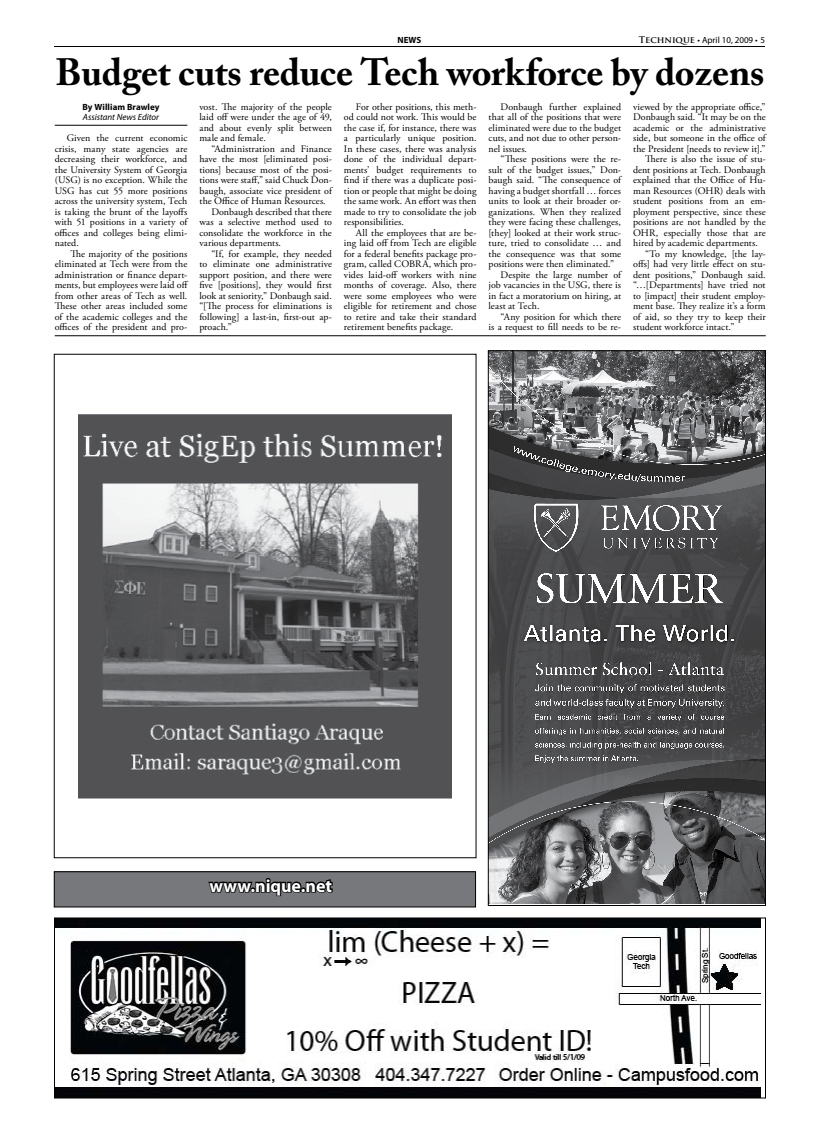
<style>
.page{position:relative;width:819px;height:1134px;background:#fff}
.page>*{position:absolute;margin:0;border:0;box-sizing:border-box;transform-origin:0 0}
.t1{font:700 37.8px "Adobe Caslon Pro";letter-spacing:-.01em;color:#000}
.t2{font:700 18px "Myriad Pro";letter-spacing:-.005em;color:#fff}
.t3{font:10px "Adobe Garamond Pro";letter-spacing:.005em;color:#000}
.t4{font:italic 9px/10.5px "Myriad Pro";color:#000}
.t5{font:9px "Myriad Pro";color:#000}
.t6{font:700 9px "Myriad Pro";color:#000}
.s1{font-family:"Trajan Pro";font-weight:700}
.s2{font-weight:700;font-style:normal}
</style>
<div class="page">
<hr style="left:54px;top:46px;width:711px;height:1px;background:#000">
<hr style="left:55px;top:336px;width:711px;height:1px;background:#000">
<img style="left:56px;top:920px;width:704px;height:176px">
<div style="left:54px;top:918px;width:712px;height:180px;border:1px solid #000"></div>
<img style="left:490px;top:352px;width:274px;height:552px">
<div style="left:488px;top:350px;width:278px;height:556px;border:1px solid #000"></div>
<img style="left:79px;top:414px;width:373px;height:385px">
<div style="left:54px;top:872px;width:422px;height:35px;background:#77787b"></div>
<svg style="left:207px;top:858px;width:127px;height:84px"></svg>
<hr style="left:55px;top:125px;width:132px;height:1px;background:#000">
<p class="t6" style="left:398px;top:34px;width:25px">NEWS</p>
<p class="t5" style="left:639px;top:34px;width:128px"><span class="s1">Technique</span> • April 10, 2009 • 5</p>
<p class="t1" style="left:56px;top:50px;width:710px">Budget cuts reduce Tech workforce by dozens</p>
<p class="t4" style="left:82px;top:101px;width:79px"><span class="s2">By William Brawley<br></span>Assistant News Editor</p>
<p class="t3" style="left:67px;top:132px;width:122px">Given the current economic</p>
<p class="t3" style="left:55px;top:142px;width:134px">crisis, many state agencies are</p>
<p class="t3" style="left:55px;top:153px;width:134px">decreasing their workforce, and</p>
<p class="t3" style="left:55px;top:163px;width:134px">the University System of Georgia</p>
<p class="t3" style="left:55px;top:174px;width:134px">(USG) is no exception. While the</p>
<p class="t3" style="left:55px;top:184px;width:134px">USG has cut 55 more positions</p>
<p class="t3" style="left:55px;top:195px;width:134px">across the university system, Tech</p>
<p class="t3" style="left:55px;top:205px;width:134px">is taking the brunt of the layoffs</p>
<p class="t3" style="left:55px;top:216px;width:134px">with 51 positions in a variety of</p>
<p class="t3" style="left:55px;top:226px;width:134px">offices and colleges being elimi-</p>
<p class="t3" style="left:55px;top:237px;width:26px">nated.</p>
<p class="t3" style="left:70px;top:247px;width:118px">The majority of the positions</p>
<p class="t3" style="left:55px;top:258px;width:134px">eliminated at Tech were from the</p>
<p class="t3" style="left:55px;top:268px;width:134px">administration or finance depart-</p>
<p class="t3" style="left:55px;top:279px;width:135px">ments, but employees were laid off</p>
<p class="t3" style="left:55px;top:289px;width:134px">from other areas of Tech as well.</p>
<p class="t3" style="left:55px;top:300px;width:134px">These other areas included some</p>
<p class="t3" style="left:55px;top:310px;width:134px">of the academic colleges and the</p>
<p class="t3" style="left:55px;top:321px;width:134px">offices of the president and pro-</p>
<p class="t3" style="left:199px;top:100px;width:134px">vost. The majority of the people</p>
<p class="t3" style="left:199px;top:111px;width:134px">laid off were under the age of 49,</p>
<p class="t3" style="left:199px;top:121px;width:134px">and about evenly split between</p>
<p class="t3" style="left:199px;top:132px;width:68px">male and female.</p>
<p class="t3" style="left:211px;top:142px;width:122px">“Administration and Finance</p>
<p class="t3" style="left:199px;top:153px;width:134px">have the most [eliminated posi-</p>
<p class="t3" style="left:199px;top:163px;width:134px">tions] because most of the posi-</p>
<p class="t3" style="left:199px;top:174px;width:134px">tions were staff,” said Chuck Don-</p>
<p class="t3" style="left:199px;top:184px;width:134px">baugh, associate vice president of</p>
<p class="t3" style="left:199px;top:195px;width:128px">the Office of Human Resources.</p>
<p class="t3" style="left:211px;top:205px;width:122px">Donbaugh described that there</p>
<p class="t3" style="left:199px;top:216px;width:134px">was a selective method used to</p>
<p class="t3" style="left:199px;top:226px;width:134px">consolidate the workforce in the</p>
<p class="t3" style="left:199px;top:237px;width:83px">various departments.</p>
<p class="t3" style="left:211px;top:247px;width:122px">“If, for example, they needed</p>
<p class="t3" style="left:199px;top:258px;width:134px">to eliminate one administrative</p>
<p class="t3" style="left:199px;top:268px;width:134px">support position, and there were</p>
<p class="t3" style="left:199px;top:279px;width:134px">five [positions], they would first</p>
<p class="t3" style="left:199px;top:289px;width:134px">look at seniority,” Donbaugh said.</p>
<p class="t3" style="left:199px;top:300px;width:134px">“[The process for eliminations is</p>
<p class="t3" style="left:199px;top:310px;width:134px">following] a last-in, first-out ap-</p>
<p class="t3" style="left:199px;top:321px;width:34px">proach.”</p>
<p class="t3" style="left:356px;top:100px;width:122px">For other positions, this meth-</p>
<p class="t3" style="left:344px;top:111px;width:134px">od could not work. This would be</p>
<p class="t3" style="left:344px;top:121px;width:134px">the case if, for instance, there was</p>
<p class="t3" style="left:344px;top:132px;width:134px">a particularly unique position.</p>
<p class="t3" style="left:344px;top:142px;width:134px">In these cases, there was analysis</p>
<p class="t3" style="left:344px;top:153px;width:134px">done of the individual depart-</p>
<p class="t3" style="left:344px;top:163px;width:134px">ments’ budget requirements to</p>
<p class="t3" style="left:344px;top:174px;width:134px">find if there was a duplicate posi-</p>
<p class="t3" style="left:344px;top:184px;width:134px">tion or people that might be doing</p>
<p class="t3" style="left:344px;top:195px;width:134px">the same work. An effort was then</p>
<p class="t3" style="left:344px;top:205px;width:134px">made to try to consolidate the job</p>
<p class="t3" style="left:344px;top:216px;width:62px">responsibilities.</p>
<p class="t3" style="left:356px;top:226px;width:122px">All the employees that are be-</p>
<p class="t3" style="left:344px;top:237px;width:134px">ing laid off from Tech are eligible</p>
<p class="t3" style="left:344px;top:247px;width:134px">for a federal benefits package pro-</p>
<p class="t3" style="left:344px;top:258px;width:134px">gram, called COBRA, which pro-</p>
<p class="t3" style="left:344px;top:268px;width:134px">vides laid-off workers with nine</p>
<p class="t3" style="left:344px;top:279px;width:134px">months of coverage. Also, there</p>
<p class="t3" style="left:344px;top:289px;width:134px">were some employees who were</p>
<p class="t3" style="left:344px;top:300px;width:134px">eligible for retirement and chose</p>
<p class="t3" style="left:344px;top:310px;width:134px">to retire and take their standard</p>
<p class="t3" style="left:344px;top:321px;width:111px">retirement benefits package.</p>
<p class="t3" style="left:501px;top:100px;width:122px">Donbaugh further explained</p>
<p class="t3" style="left:489px;top:111px;width:134px">that all of the positions that were</p>
<p class="t3" style="left:489px;top:121px;width:134px">eliminated were due to the budget</p>
<p class="t3" style="left:489px;top:132px;width:134px">cuts, and not due to other person-</p>
<p class="t3" style="left:489px;top:142px;width:40px">nel issues.</p>
<p class="t3" style="left:501px;top:153px;width:122px">“These positions were the re-</p>
<p class="t3" style="left:489px;top:163px;width:134px">sult of the budget issues,” Don-</p>
<p class="t3" style="left:489px;top:174px;width:134px">baugh said. “The consequence of</p>
<p class="t3" style="left:489px;top:184px;width:134px">having a budget shortfall … forces</p>
<p class="t3" style="left:489px;top:195px;width:134px">units to look at their broader or-</p>
<p class="t3" style="left:489px;top:205px;width:134px">ganizations. When they realized</p>
<p class="t3" style="left:489px;top:216px;width:134px">they were facing these challenges,</p>
<p class="t3" style="left:489px;top:226px;width:134px">[they] looked at their work struc-</p>
<p class="t3" style="left:489px;top:237px;width:134px">ture, tried to consolidate … and</p>
<p class="t3" style="left:489px;top:247px;width:134px">the consequence was that some</p>
<p class="t3" style="left:489px;top:258px;width:127px">positions were then eliminated.”</p>
<p class="t3" style="left:501px;top:268px;width:122px">Despite the large number of</p>
<p class="t3" style="left:489px;top:279px;width:134px">job vacancies in the USG, there is</p>
<p class="t3" style="left:489px;top:289px;width:134px">in fact a moratorium on hiring, at</p>
<p class="t3" style="left:489px;top:300px;width:52px">least at Tech.</p>
<p class="t3" style="left:501px;top:310px;width:122px">“Any position for which there</p>
<p class="t3" style="left:489px;top:321px;width:134px">is a request to fill needs to be re-</p>
<p class="t3" style="left:633px;top:100px;width:134px">viewed by the appropriate office,”</p>
<p class="t3" style="left:633px;top:111px;width:134px">Donbaugh said. “It may be on the</p>
<p class="t3" style="left:633px;top:121px;width:134px">academic or the administrative</p>
<p class="t3" style="left:633px;top:132px;width:134px">side, but someone in the office of</p>
<p class="t3" style="left:633px;top:142px;width:134px">the President [needs to review it].”</p>
<p class="t3" style="left:645px;top:153px;width:122px">There is also the issue of stu-</p>
<p class="t3" style="left:633px;top:163px;width:134px">dent positions at Tech. Donbaugh</p>
<p class="t3" style="left:633px;top:174px;width:134px">explained that the Office of Hu-</p>
<p class="t3" style="left:633px;top:184px;width:134px">man Resources (OHR) deals with</p>
<p class="t3" style="left:633px;top:195px;width:134px">student positions from an em-</p>
<p class="t3" style="left:633px;top:205px;width:134px">ployment perspective, since these</p>
<p class="t3" style="left:633px;top:216px;width:134px">positions are not handled by the</p>
<p class="t3" style="left:633px;top:226px;width:134px">OHR, especially those that are</p>
<p class="t3" style="left:633px;top:237px;width:126px">hired by academic departments.</p>
<p class="t3" style="left:645px;top:247px;width:122px">“To my knowledge, [the lay-</p>
<p class="t3" style="left:633px;top:258px;width:134px">offs] had very little effect on stu-</p>
<p class="t3" style="left:633px;top:268px;width:134px">dent positions,” Donbaugh said.</p>
<p class="t3" style="left:633px;top:279px;width:134px">“…[Departments] have tried not</p>
<p class="t3" style="left:633px;top:289px;width:134px">to [impact] their student employ-</p>
<p class="t3" style="left:633px;top:300px;width:134px">ment base. They realize it’s a form</p>
<p class="t3" style="left:633px;top:310px;width:134px">of aid, so they try to keep their</p>
<p class="t3" style="left:633px;top:321px;width:103px">student workforce intact.”</p>
<p class="t2" style="left:209px;top:874px;width:124px">www.nique.net</p>
</div>
